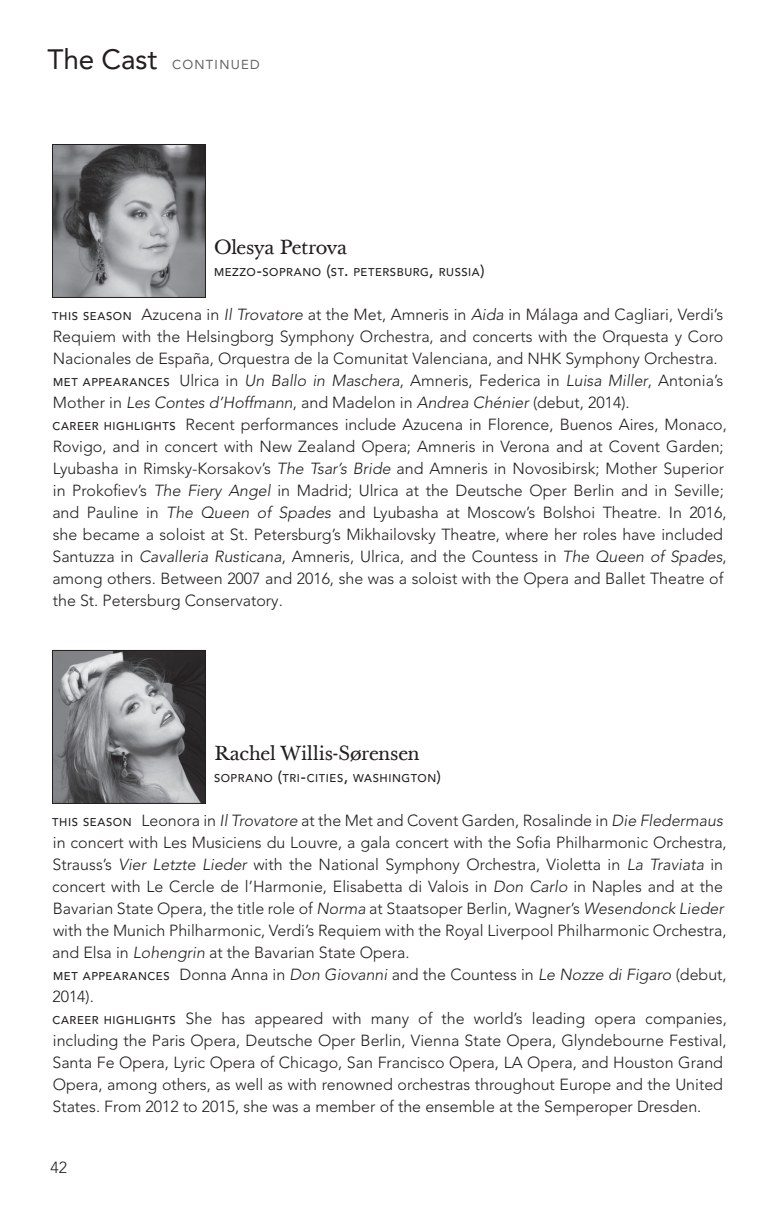
<style>
.page{position:relative;width:774px;height:1224px;background:#fff}
.page>*{position:absolute;margin:0;border:0;box-sizing:border-box;transform-origin:0 0}
.t1{font:20px "Baskerville Ten";letter-spacing:-.015em;color:#231f20}
.t2{font:300 16px/22px "Avenir LT Pro";color:#231f20}
.t3{font:13px "Avenir LT Pro";letter-spacing:.1em;color:#636366}
.t4{font:500 11.2px "Avenir LT Pro";letter-spacing:.05em;color:#231f20}
.s1{font-size:28px;color:#231f20}
.s2{font-size:16px}
.s3{font-weight:500;font-size:11.2px}
.s4{font-style:italic}
</style>
<div class="page">
<img style="left:54px;top:652px;width:150px;height:150px">
<div style="left:52px;top:650px;width:154px;height:154px;border:1px solid #231f20"></div>
<img style="left:54px;top:146px;width:150px;height:150px">
<div style="left:52px;top:144px;width:154px;height:154px;border:1px solid #231f20"></div>
<p class="t3" style="left:48px;top:57px;width:214px"><span class="s1">The Cast</span> CONTINUED</p>
<p class="t1" style="left:214px;top:235px;width:135px">Olesya Petrova</p>
<p class="t4" style="left:214px;top:265px;width:272px">MEZZO<span class="s2">-</span>SOPRANO <span class="s2">(</span>ST<span class="s2">.</span> PETERSBURG<span class="s2">,</span> RUSSIA<span class="s2">)</span></p>
<p class="t2" style="left:52px;top:304px;width:676px"><span class="s3">THIS SEASON</span> Azucena in <span class="s4">Il Trovatore</span> at the Met, Amneris in <span class="s4">Aida</span> in Málaga and Cagliari, Verdi’s Requiem with the Helsingborg Symphony Orchestra, and concerts with the Orquesta y Coro Nacionales de España, Orquestra de la Comunitat Valenciana, and NHK Symphony Orchestra.<br><span class="s3">MET APPEARANCES</span> Ulrica in <span class="s4">Un Ballo in Maschera</span>, Amneris, Federica in <span class="s4">Luisa Miller</span>, Antonia’s Mother in <span class="s4">Les Contes d’Hoffmann</span>, and Madelon in <span class="s4">Andrea Chénier</span> (debut, 2014).<br><span class="s3">CAREER HIGHLIGHTS</span> Recent performances include Azucena in Florence, Buenos Aires, Monaco, Rovigo, and in concert with New Zealand Opera; Amneris in Verona and at Covent Garden; Lyubasha in Rimsky-Korsakov’s <span class="s4">The Tsar’s Bride</span> and Amneris in Novosibirsk; Mother Superior in Prokofiev’s <span class="s4">The Fiery Angel</span> in Madrid; Ulrica at the Deutsche Oper Berlin and in Seville; and Pauline in <span class="s4">The Queen of Spades</span> and Lyubasha at Moscow’s Bolshoi Theatre. In 2016, she became a soloist at St. Petersburg’s Mikhailovsky Theatre, where her roles have included Santuzza in <span class="s4">Cavalleria Rusticana</span>, Amneris, Ulrica, and the Countess in <span class="s4">The Queen of Spades</span>, among others. Between 2007 and 2016, she was a soloist with the Opera and Ballet Theatre of the St. Petersburg Conservatory.</p>
<p class="t1" style="left:214px;top:741px;width:207px">Rachel Willis-Sørensen</p>
<p class="t4" style="left:214px;top:771px;width:228px">SOPRANO <span class="s2">(</span>TRI<span class="s2">-</span>CITIES<span class="s2">,</span> WASHINGTON<span class="s2">)</span></p>
<p class="t2" style="left:52px;top:810px;width:676px"><span class="s3">THIS SEASON</span> Leonora in <span class="s4">Il Trovatore</span> at the Met and Covent Garden, Rosalinde in <span class="s4">Die Fledermaus </span>in concert with Les Musiciens du Louvre, a gala concert with the Sofia Philharmonic Orchestra, Strauss’s <span class="s4">Vier Letzte Lieder</span> with the National Symphony Orchestra, Violetta in <span class="s4">La Traviata</span> in concert with Le Cercle de l’Harmonie, Elisabetta di Valois in <span class="s4">Don Carlo</span> in Naples and at the Bavarian State Opera, the title role of <span class="s4">Norma</span> at Staatsoper Berlin, Wagner’s <span class="s4">Wesendonck Lieder </span>with the Munich Philharmonic, Verdi’s Requiem with the Royal Liverpool Philharmonic Orchestra, and Elsa in <span class="s4">Lohengrin</span> at the Bavarian State Opera.<br><span class="s3">MET APPEARANCES</span> Donna Anna in <span class="s4">Don Giovanni</span> and the Countess in <span class="s4">Le Nozze di Figaro</span> (debut, 2014).<br><span class="s3">CAREER HIGHLIGHTS</span> She has appeared with many of the world’s leading opera companies, including the Paris Opera, Deutsche Oper Berlin, Vienna State Opera, Glyndebourne Festival, Santa Fe Opera, Lyric Opera of Chicago, San Francisco Opera, LA Opera, and Houston Grand Opera, among others, as well as with renowned orchestras throughout Europe and the United States. From 2012 to 2015, she was a member of the ensemble at the Semperoper Dresden.</p>
<p class="t2" style="left:51px;top:1156px;width:18px">42</p>
</div>
